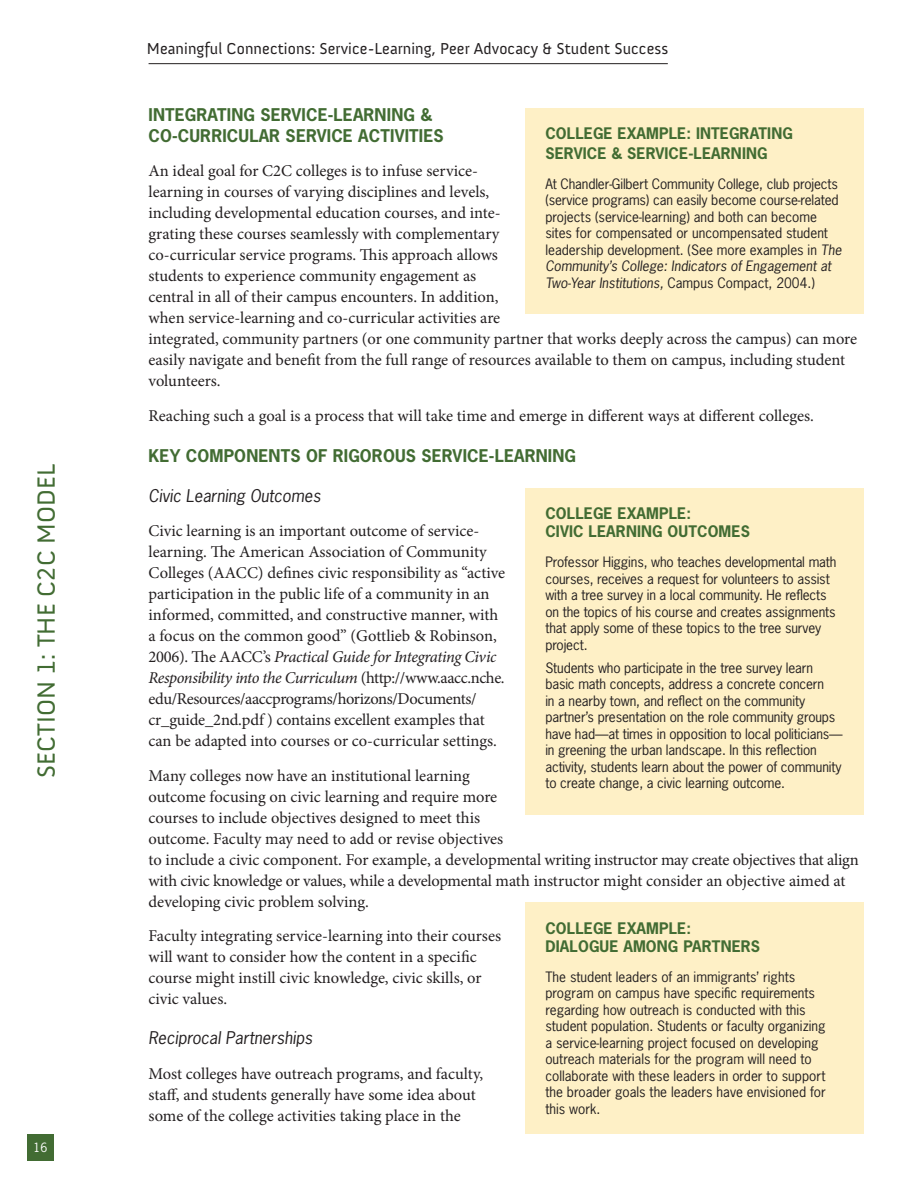
<style>
.page{position:relative;width:918px;height:1188px;background:#fff}
.page>*{position:absolute;margin:0;border:0;box-sizing:border-box;transform-origin:0 0}
.t1{font:25.5px "Anivers";letter-spacing:.005em;color:#426c33}
.t2{font:16.5px/21px "Minion Pro";color:#231f20}
.t3{font:700 16.5px/21px "News Gothic Std";letter-spacing:.01em;color:#426c33}
.t4{font:italic 16.5px "News Gothic Std";color:#231f20}
.t5{font:16.2px "Anivers";letter-spacing:.005em;color:#231f20}
.t6{font:700 15px/18px "News Gothic Std";letter-spacing:.01em;color:#426c33}
.t7{font:13.5px/16.5px "News Gothic Std";letter-spacing:-.01em;color:#231f20}
.t8{font:12px "News Gothic Std";color:#fff}
.s1{font-style:italic}
</style>
<div class="page">
<hr style="left:149px;top:63px;width:519px;height:1px;background:#231f20">
<div style="left:27px;top:1134px;width:27px;height:27px;background:#426c33"></div>
<div style="left:526px;top:488px;width:338px;height:326px;background:#fef0c6"></div>
<div style="left:526px;top:108px;width:338px;height:205px;background:#fef0c6"></div>
<div style="left:526px;top:903px;width:338px;height:231px;background:#fef0c6"></div>
<h1 class="t1" style="left:32px;top:778px;width:316px;rotate:-90deg">SECTION 1: THE C2C MODEL</h1>
<p class="t8" style="left:34px;top:1140px;width:15px">16</p>
<p class="t5" style="left:147px;top:40px;width:523px">Meaningful Connections: Service-Learning, Peer Advocacy &amp; Student Success</p>
<p class="t3" style="left:148px;top:104px;width:297px">INTEGRATING SERVICE-LEARNING &amp;<br>CO-CURRICULAR SERVICE ACTIVITIES</p>
<p class="t2" style="left:148px;top:161px;width:710px">An ideal goal for C2C colleges is to infuse service-<br>learning in courses of varying disciplines and levels,<br>including developmental education courses, and inte-<br>grating these courses seamlessly with complementary<br>co-curricular service programs. This approach allows<br>students to experience community engagement as<br>central in all of their campus encounters. In addition,<br>when service-learning and co-curricular activities are<br>integrated, community partners (or one community partner that works deeply across the campus) can more easily navigate and benefit from the full range of resources available to them on campus, including student volunteers.</p>
<p class="t2" style="left:148px;top:405px;width:665px">Reaching such a goal is a process that will take time and emerge in different ways at different colleges.</p>
<p class="t3" style="left:148px;top:445px;width:429px">KEY COMPONENTS OF RIGOROUS SERVICE-LEARNING</p>
<p class="t4" style="left:148px;top:485px;width:174px">Civic Learning Outcomes</p>
<p class="t2" style="left:148px;top:521px;width:358px">Civic learning is an important outcome of service&shy;learning. The American Association of Community Colleges (AACC) defines civic responsibility as “active participation in the public life of a community in an informed, committed, and constructive manner, with a focus on the common good” (Gottlieb &amp; Robinson, 2006). The AACC’s <span class="s1">Practical Guide for Integrating Civic Responsibility into the Curriculum</span> (http://www.aacc.nche. edu/Resources/aaccprograms/horizons/Documents/ cr_guide_2nd.pdf ) contains excellent examples that can be adapted into courses or co-curricular settings.</p>
<p class="t2" style="left:148px;top:765px;width:712px">Many colleges now have an institutional learning<br>outcome focusing on civic learning and require more<br>courses to include objectives designed to meet this<br>outcome. Faculty may need to add or revise objectives<br>to include a civic component. For example, a developmental writing instructor may create objectives that align with civic knowledge or values, while a developmental math instructor might consider an objective aimed at developing civic problem solving.</p>
<p class="t2" style="left:148px;top:926px;width:354px">Faculty integrating service-learning into their courses will want to consider how the content in a specific course might instill civic knowledge, civic skills, or civic values.</p>
<p class="t4" style="left:148px;top:1027px;width:166px">Reciprocal Partnerships</p>
<p class="t2" style="left:148px;top:1063px;width:336px">Most colleges have outreach programs, and faculty, staff, and students generally have some idea about some of the college activities taking place in the</p>
<p class="t6" style="left:545px;top:123px;width:249px;line-height:19.8px">COLLEGE EXAMPLE: INTEGRATING<br>SERVICE &amp; SERVICE-LEARNING</p>
<p class="t7" style="left:545px;top:175px;width:298px">At Chandler-Gilbert Community College, club projects (service programs) can easily become course-related projects (service-learning) and both can become sites for compensated or uncompensated student leadership development. (See more examples in <span class="s1">The Community’s College: Indicators of Engagement at Two-Year Institutions,</span> Campus Compact, 2004.)</p>
<p class="t6" style="left:545px;top:504px;width:206px">COLLEGE EXAMPLE:<br>CIVIC LEARNING OUTCOMES</p>
<p class="t7" style="left:545px;top:554px;width:293px">Professor Higgins, who teaches developmental math courses, receives a request for volunteers to assist with a tree survey in a local community. He reflects on the topics of his course and creates assignments that apply some of these topics to the tree survey project.</p>
<p class="t7" style="left:545px;top:660px;width:299px">Students who participate in the tree survey learn basic math concepts, address a concrete concern<br>in a nearby town, and reflect on the community partner’s presentation on the role community groups have had—at times in opposition to local politicians— in greening the urban landscape. In this reflection activity, students learn about the power of community to create change, a civic learning outcome.</p>
<p class="t6" style="left:545px;top:919px;width:216px">COLLEGE EXAMPLE:<br>DIALOGUE AMONG PARTNERS</p>
<p class="t7" style="left:545px;top:969px;width:282px">The student leaders of an immigrants’ rights program on campus have specific requirements regarding how outreach is conducted with this student population. Students or faculty organizing a service-learning project focused on developing outreach materials for the program will need to collaborate with these leaders in order to support the broader goals the leaders have envisioned for this work.</p>
</div>
